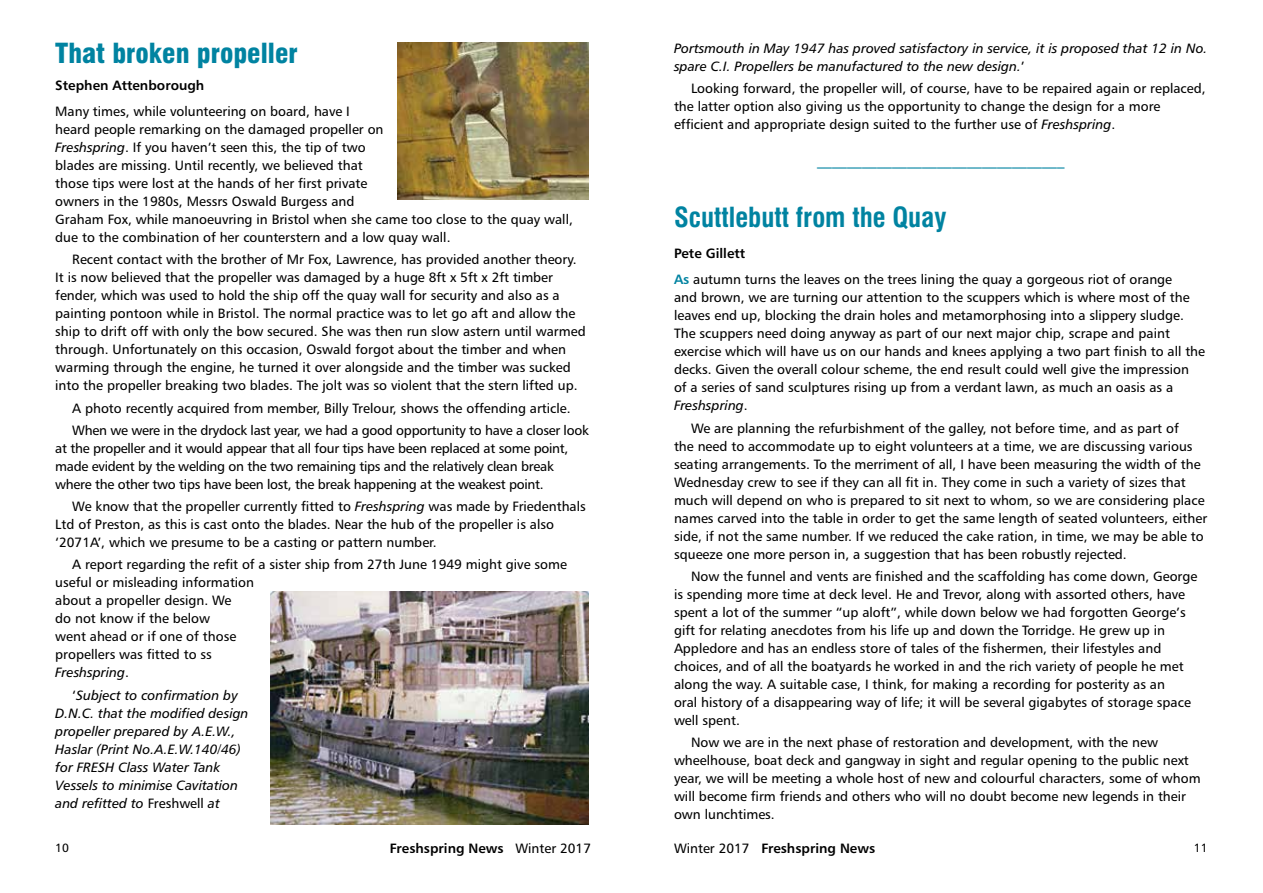
<style>
.page{position:relative;width:1263px;height:893px;background:#fff}
.page>*{position:absolute;margin:0;border:0;box-sizing:border-box;transform-origin:0 0}
.t1{font:700 condensed 27px "Swiss 721 BT";color:#0083a1}
.t2{font:900 condensed 27px "Swiss 721 BT";color:#0083a1}
.t3{font:15px "Humanist 777 BT Roman B";color:#0083a1}
.t4{font:13.5px/18px "Humanist 777 BT Roman B";color:#000}
.t5{font:13.5px/18px "Humanist 777 BT Italic B";color:#000}
.t6{font:13.5px/18px "Humanist 777 BT Roman B";letter-spacing:-.02em;color:#000}
.t7{font:13.5px "Humanist 777 BT Bold B";color:#000}
.t8{font:12px "Humanist 777 BT Roman B";color:#000}
.s1{font-family:"Humanist 777 BT Italic B"}
.s2{font-family:"Humanist 777 BT Roman B"}
.s3{font-family:"Humanist 777 BT Bold B";color:#0083a1}
</style>
<div class="page">
<img style="left:398px;top:43px;width:191px;height:157px">
<img style="left:270px;top:591px;width:319px;height:234px">
<h1 class="t2" style="left:55px;top:37px;width:244px">That broken propeller</h1>
<p class="t7" style="left:55px;top:76px;width:151px">Stephen Attenborough</p>
<p class="t4" style="left:55px;top:102px;width:519px">Many times, while volunteering on board, have I<br>heard people remarking on the damaged propeller on<br><span class="s1">Freshspring</span>. If you haven’t seen this, the tip of two<br>blades are missing. Until recently, we believed that<br>those tips were lost at the hands of her first private<br>owners in the 1980s, Messrs Oswald Burgess and<br>Graham Fox, while manoeuvring in Bristol when she came too close to the quay wall, due to the combination of her counterstern and a low quay wall.</p>
<p class="t4" style="left:55px;top:250px;width:532px;text-indent:17px">Recent contact with the brother of Mr Fox, Lawrence, has provided another theory.<br>It is now believed that the propeller was damaged by a huge 8ft x 5ft x 2ft timber fender, which was used to hold the ship off the quay wall for security and also as a painting pontoon while in Bristol. The normal practice was to let go aft and allow the ship to drift off with only the bow secured. She was then run slow astern until warmed through. Unfortunately on this occasion, Oswald forgot about the timber and when warming through the engine, he turned it over alongside and the timber was sucked into the propeller breaking two blades. The jolt was so violent that the stern lifted up.</p>
<p class="t4" style="left:72px;top:397px;width:518px;line-height:22.2px">A photo recently acquired from member, Billy Trelour, shows the offending article.<br>When we were in the drydock last year, we had a good opportunity to have a closer look</p>
<p class="t6" style="left:55px;top:439px;width:515px">at the propeller and it would appear that all four tips have been replaced at some point, made evident by the welding on the two remaining tips and the relatively clean break where the other two tips have been lost, the break happening at the weakest point.</p>
<p class="t4" style="left:55px;top:497px;width:532px;text-indent:17px">We know that the propeller currently fitted to <span class="s1">Freshspring</span> was made by Friedenthals<br>Ltd of Preston, as this is cast onto the blades. Near the hub of the propeller is also ‘2071A’, which we presume to be a casting or pattern number.</p>
<p class="t4" style="left:55px;top:555px;width:513px;text-indent:17px">A report regarding the refit of a sister ship from 27th June 1949 might give some useful or misleading information<br>about a propeller design. We<br>do not know if the below<br>went ahead or if one of those<br>propellers was fitted to ss</p>
<p class="t5" style="left:72px;top:661px;width:167px;line-height:22.2px;text-indent:-17px">Freshspring<span class="s2">.<br>‘</span>Subject to confirmation by</p>
<p class="t5" style="left:55px;top:704px;width:195px">D.N.C. that the modified design propeller prepared by A.E.W.,<br>Haslar (Print No.A.E.W.140/46) for FRESH Class Water Tank<br>Vessels to minimise Cavitation and refitted to <span class="s2">Freshwell</span> at</p>
<p class="t5" style="left:674px;top:39px;width:535px">Portsmouth in May 1947 has proved satisfactory in service, it is proposed that 12 in No. spare C.I. Propellers be manufactured to the new design.<span class="s2">’</span></p>
<p class="t4" style="left:674px;top:80px;width:533px;text-indent:17px">Looking forward, the propeller will, of course, have to be repaired again or replaced, the latter option also giving us the opportunity to change the design for a more efficient and appropriate design suited to the further use of <span class="s1">Freshspring</span>.</p>
<p class="t3" style="left:817px;top:150px;width:249px">_________________________________</p>
<h1 class="t1" style="left:674px;top:201px;width:274px">Scuttlebutt from the Quay</h1>
<p class="t7" style="left:674px;top:245px;width:73px">Pete Gillett</p>
<p class="t4" style="left:674px;top:270px;width:533px"><span class="s3">As</span> autumn turns the leaves on the trees lining the quay a gorgeous riot of orange<br>and brown, we are turning our attention to the scuppers which is where most of the leaves end up, blocking the drain holes and metamorphosing into a slippery sludge.<br>The scuppers need doing anyway as part of our next major chip, scrape and paint exercise which will have us on our hands and knees applying a two part finish to all the decks. Given the overall colour scheme, the end result could well give the impression<br>of a series of sand sculptures rising up from a verdant lawn, as much an oasis as a</p>
<p class="t5" style="left:674px;top:396px;width:75px">Freshspring<span class="s2">.</span></p>
<p class="t4" style="left:674px;top:419px;width:535px;text-indent:17px">We are planning the refurbishment of the galley, not before time, and as part of<br>the need to accommodate up to eight volunteers at a time, we are discussing various seating arrangements. To the merriment of all, I have been measuring the width of the Wednesday crew to see if they can all fit in. They come in such a variety of sizes that much will depend on who is prepared to sit next to whom, so we are considering place names carved into the table in order to get the same length of seated volunteers, either side, if not the same number. If we reduced the cake ration, in time, we may be able to squeeze one more person in, a suggestion that has been robustly rejected.</p>
<p class="t4" style="left:674px;top:567px;width:525px;text-indent:17px">Now the funnel and vents are finished and the scaffolding has come down, George is spending more time at deck level. He and Trevor, along with assorted others, have spent a lot of the summer “up aloft”, while down below we had forgotten George’s gift for relating anecdotes from his life up and down the Torridge. He grew up in Appledore and has an endless store of tales of the fishermen, their lifestyles and choices, and of all the boatyards he worked in and the rich variety of people he met along the way. A suitable case, I think, for making a recording for posterity as an<br>oral history of a disappearing way of life; it will be several gigabytes of storage space well spent.</p>
<p class="t4" style="left:674px;top:733px;width:528px;text-indent:17px">Now we are in the next phase of restoration and development, with the new wheelhouse, boat deck and gangway in sight and regular opening to the public next year, we will be meeting a whole host of new and colourful characters, some of whom will become firm friends and others who will no doubt become new legends in their own lunchtimes.</p>
<p class="t8" style="left:55px;top:840px;width:15px">10</p>
<p class="t7" style="left:390px;top:840px;width:203px">Freshspring News <span class="s2">Winter 2017</span></p>
<p class="t7" style="left:674px;top:840px;width:203px"><span class="s2">Winter 2017</span> Freshspring News</p>
<p class="t8" style="left:1194px;top:840px;width:15px">11</p>
</div>
